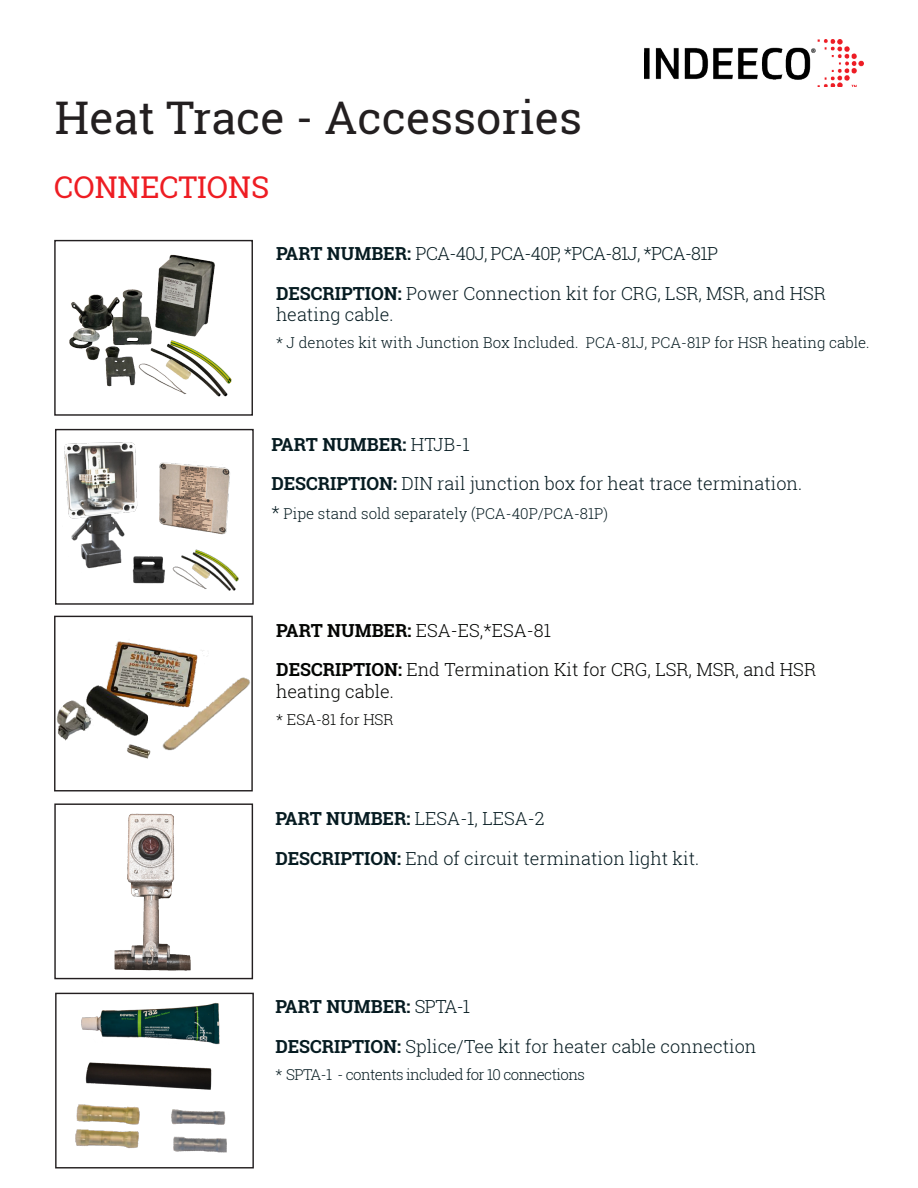
<style>
.page{position:relative;width:918px;height:1188px;background:#fff}
.page>*{position:absolute;margin:0;border:0;box-sizing:border-box;transform-origin:0 0}
.t1{font:45px "Roboto Slab";color:#231f20}
.t2{font:30px "Roboto Slab";color:#ee1d23}
.t3{font:300 18px/21.6px "Roboto Slab";color:#061b21}
.t4{font:300 18px/21.6px "Roboto Slab";color:#040503}
.t5{font:300 18px "Roboto Slab";letter-spacing:-.04em;color:#061b21}
.t6{font:700 18px "Roboto Slab";color:#061b21}
.t7{font:300 15px "Roboto Slab";color:#061b21}
.t8{font:300 15px "Roboto Slab";letter-spacing:-.04em;color:#061b21}
.t9{font:300 15px "Roboto Slab";color:#040503}
.s1{font-weight:700}
.s2{font-weight:300}
.s3{font-size:18px}
</style>
<div class="page">
<img style="left:645px;top:40px;width:219px;height:46px">
<img style="left:69px;top:254px;width:163px;height:143px">
<div style="left:54px;top:240px;width:199px;height:176px;border:1px solid #231f20"></div>
<div style="left:54px;top:616px;width:199px;height:175px;border:1px solid #231f20"></div>
<img style="left:54px;top:625px;width:199px;height:160px">
<div style="left:54px;top:803px;width:199px;height:176px;border:1px solid #231f20"></div>
<img style="left:114px;top:813px;width:77px;height:158px">
<img style="left:81px;top:1003px;width:139px;height:87px">
<div style="left:55px;top:993px;width:199px;height:176px;border:1px solid #231f20"></div>
<div style="left:55px;top:429px;width:199px;height:176px;border:1px solid #231f20"></div>
<img style="left:64px;top:442px;width:74px;height:127px">
<img style="left:131px;top:555px;width:34px;height:29px">
<img style="left:159px;top:462px;width:71px;height:73px">
<img style="left:173px;top:549px;width:66px;height:41px">
<img style="left:75px;top:1104px;width:152px;height:49px">
<p class="t1" style="left:55px;top:86px;width:528px">Heat Trace - Accessories</p>
<p class="t2" style="left:54px;top:166px;width:217px">CONNECTIONS</p>
<p class="t5" style="left:276px;top:241px;width:444px"><span class="s1">PART NUMBER:</span> PCA-40J, PCA-40P, *PCA-81J, *PCA-81P</p>
<p class="t3" style="left:276px;top:282px;width:552px"><span class="s1">DESCRIPTION:</span> Power Connection kit for CRG, LSR, MSR, and HSR heating cable.</p>
<p class="t7" style="left:276px;top:333px;width:595px">* J denotes kit with Junction Box Included. PCA-81J, PCA-81P for HSR heating cable.</p>
<p class="t6" style="left:271px;top:432px;width:200px">PART NUMBER: <span class="s2">HTJB-1</span></p>
<p class="t3" style="left:271px;top:473px;width:532px"><span class="s1">DESCRIPTION:</span> DIN rail junction box for heat trace termination.</p>
<p class="t7" style="left:271px;top:503px;width:338px"><span class="s3">*</span> Pipe stand sold separately (PCA-40P/PCA-81P)</p>
<p class="t4" style="left:276px;top:619px;width:276px"><span class="s1">PART NUMBER:</span> ESA-ES,*ESA-81</p>
<p class="t4" style="left:276px;top:658px;width:541px"><span class="s1">DESCRIPTION:</span> End Termination Kit for CRG, LSR, MSR, and HSR heating cable.</p>
<p class="t9" style="left:276px;top:709px;width:119px">* ESA-81 for HSR</p>
<p class="t3" style="left:275px;top:808px;width:271px"><span class="s1">PART NUMBER:</span> LESA-1, LESA-2</p>
<p class="t3" style="left:275px;top:847px;width:425px"><span class="s1">DESCRIPTION:</span> End of circuit termination light kit.</p>
<p class="t6" style="left:275px;top:994px;width:196px">PART NUMBER: <span class="s2">SPTA-1</span></p>
<p class="t3" style="left:275px;top:1035px;width:483px"><span class="s1">DESCRIPTION:</span> Splice/Tee kit for heater cable connection</p>
<p class="t8" style="left:275px;top:1064px;width:311px">* SPTA-1 - contents included for 10 connections</p>
</div>
